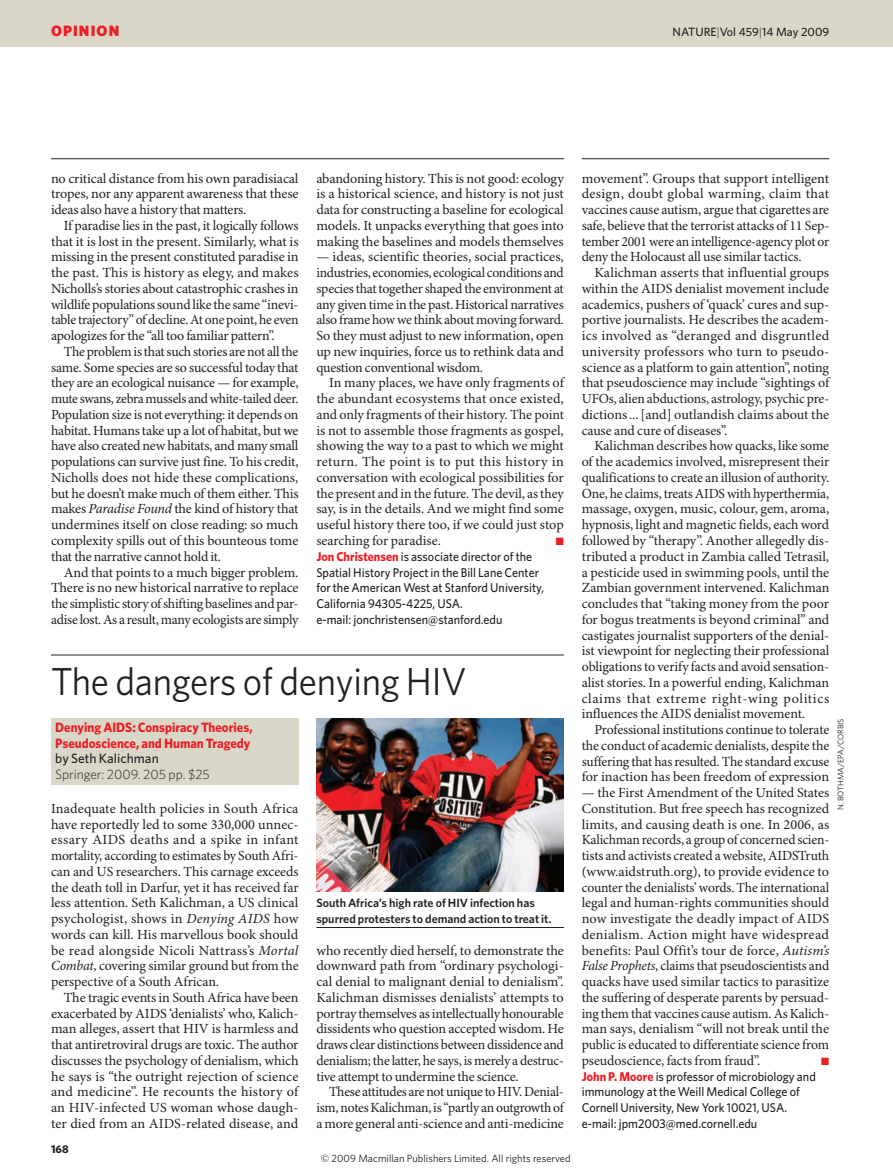
<style>
.page{position:relative;width:893px;height:1174px;background:#fff}
.page>*{position:absolute;margin:0;border:0;box-sizing:border-box;transform-origin:0 0}
.t1{font:39px "Whitney";letter-spacing:-.005em;color:#231f20;scale:.95 1}
.t2{font:900 15px "Whitney";letter-spacing:.075em;color:#ee1d23}
.t3{font:13.95px/15.8px "Minion Pro";letter-spacing:-.01em;color:#231f20;text-align:justify}
.t4{font:700 13.5px/15.8px "Whitney";color:#ee1d23;scale:.95 1}
.t5{font:300 13.5px "Whitney";color:#231f20}
.t6{font:500 13.5px "Whitney";color:#231f20}
.t7{font:500 12.75px/15.8px "Whitney";color:#231f20;scale:.95 1}
.t8{font:600 12px/15.8px "Whitney";color:#231f20}
.t9{font:500 12px "Whitney";color:#231f20}
.t10{font:700 11.25px "Whitney";color:#231f20}
.t11{font:10.5px "Whitney Book 2";color:#231f20}
.t12{font:10.5px "Zapf Dingbats Std";color:#ee1d23}
.t13{font:8.25px "Whitney";color:#231f20}
.s1{font-weight:300}
.s2{font-style:italic}
.s3{font-weight:700;color:#ee1d23}
</style>
<div class="page">
<img style="left:316px;top:718px;width:248px;height:173px">
<div style="left:51px;top:718px;width:247px;height:67px;background:#d8d7c8"></div>
<hr style="left:51px;top:655px;width:513px;height:1px;background:#231f20">
<hr style="left:316px;top:927px;width:248px;height:1px;background:#231f20">
<div style="left:0;top:0;width:893px;height:47px;background:#d8d7c8"></div>
<hr style="left:51px;top:158px;width:513px;height:1px;background:#231f20">
<hr style="left:582px;top:158px;width:247px;height:1px;background:#231f20">
<p class="t2" style="left:51px;top:25px;width:70px">OPINION</p>
<p class="t9" style="left:673px;top:28px;width:158px">NATURE<span class="s1">|</span>Vol 459<span class="s1">|</span>14 May 2009</p>
<p class="t3" style="left:51px;top:171px;width:249px">no critical distance from his own paradisiacal tropes, nor any apparent awareness that these ideas also have a history that matters.</p>
<p class="t3" style="left:51px;top:219px;width:249px;text-indent:13px">If paradise lies in the past, it logically follows that it is lost in the present. Similarly, what is missing in the present constituted paradise in the past. This is history as elegy, and makes Nicholls’s stories about catastrophic crashes in wildlife populations sound like the same “inevi&shy;table trajectory” of decline. At one point, he even apologizes for the “all too familiar pattern”.</p>
<p class="t3" style="left:51px;top:345px;width:249px;text-indent:13px">The problem is that such stories are not all the same. Some species are so successful today that they are an ecological nuisance — for example, mute swans, zebra mussels and white-tailed deer.<br>Population size is not everything: it depends on habitat. Humans take up a lot of habitat, but we have also created new habitats, and many small populations can survive just fine. To his credit, Nicholls does not hide these complications, but he doesn’t make much of them either. This makes <span class="s2">Paradise Found</span> the kind of history that undermines itself on close reading: so much complexity spills out of this bounteous tome that the narrative cannot hold it.</p>
<p class="t3" style="left:51px;top:565px;width:249px;text-indent:13px">And that points to a much bigger problem.<br>There is no new historical narrative to replace the simplistic story of shifting baselines and par&shy;adise lost. As a result, many ecologists are simply</p>
<p class="t3" style="left:316px;top:171px;width:249px">abandoning history. This is not good: ecology is a historical science, and history is not just data for constructing a baseline for ecological models. It unpacks everything that goes into making the baselines and models themselves</p>
<p class="t3" style="left:316px;top:250px;width:249px">— ideas, scientific theories, social practices, industries, economies, ecological conditions and species that together shaped the environment at any given time in the past. Historical narratives also frame how we think about moving forward.<br>So they must adjust to new information, open up new inquiries, force us to rethink data and question conventional wisdom.</p>
<p class="t3" style="left:316px;top:376px;width:249px;text-indent:13px">In many places, we have only fragments of the abundant ecosystems that once existed, and only fragments of their history. The point is not to assemble those fragments as gospel, showing the way to a past to which we might return. The point is to put this history in conversation with ecological possibilities for the present and in the future. The devil, as they say, is in the details. And we might find some useful history there too, if we could just stop searching for paradise.</p>
<p class="t12" style="left:556px;top:535px;width:9px">■</p>
<p class="t7" style="left:316px;top:549px;width:241px"><span class="s3">Jon Christensen</span> is associate director of the Spatial History Project in the Bill Lane Center for the American West at Stanford University, California 94305-4225, USA.<br>e-mail: jonchristensen@stanford.edu</p>
<h1 class="t1" style="left:51px;top:667px;width:439px">The dangers of denying HIV</h1>
<p class="t4" style="left:55px;top:720px;width:209px">Denying AIDS: Conspiracy Theories,<br>Pseudoscience, and Human Tragedy</p>
<p class="t6" style="left:55px;top:754px;width:105px">by Seth Kalichman</p>
<p class="t5" style="left:55px;top:769px;width:156px">Springer: 2009. 205 pp. $25</p>
<p class="t3" style="left:51px;top:801px;width:249px">Inadequate health policies in South Africa have reportedly led to some 330,000 unnec&shy;essary AIDS deaths and a spike in infant mortality, according to estimates by South Afri&shy;can and US researchers. This carnage exceeds the death toll in Darfur, yet it has received far less attention. Seth Kalichman, a US clinical psychologist, shows in <span class="s2">Denying AIDS</span> how words can kill. His marvellous book should be read alongside Nicoli Nattrass’s <span class="s2">Mortal Combat</span>, covering similar ground but from the perspective of a South African.</p>
<p class="t3" style="left:51px;top:990px;width:249px;text-indent:13px">The tragic events in South Africa have been exacerbated by AIDS ‘denialists’ who, Kalich&shy;man alleges, assert that HIV is harmless and that antiretroviral drugs are toxic. The author discusses the psychology of denialism, which he says is “the outright rejection of science and medicine”. He recounts the history of an HIV-infected US woman whose daugh&shy;ter died from an AIDS-related disease, and</p>
<p class="t10" style="left:51px;top:1144px;width:19px">168</p>
<p class="t8" style="left:316px;top:896px;width:237px">South Africa’s high rate of HIV infection has spurred protesters to demand action to treat it.</p>
<p class="t3" style="left:316px;top:943px;width:249px">who recently died herself, to demonstrate the downward path from “ordinary psychologi&shy;cal denial to malignant denial to denialism”.<br>Kalichman dismisses denialists’ attempts to portray themselves as intellectually honourable dissidents who question accepted wisdom. He draws clear distinctions between dissidence and denialism; the latter, he says, is merely a destruc&shy;tive attempt to undermine the science.</p>
<p class="t3" style="left:316px;top:1085px;width:249px;text-indent:13px">These attitudes are not unique to HIV. Denial&shy;ism, notes Kalichman, is “partly an outgrowth of a more general anti-science and anti-medicine</p>
<p class="t11" style="left:321px;top:1152px;width:251px">© 2009 Macmillan Publishers Limited. All rights reserved</p>
<p class="t3" style="left:582px;top:171px;width:249px">movement”. Groups that support intelligent design, doubt global warming, claim that vaccines cause autism, argue that cigarettes are safe, believe that the terrorist attacks of 11 Sep&shy;tember 2001 were an intelligence-agency plot or deny the Holocaust all use similar tactics.</p>
<p class="t3" style="left:582px;top:266px;width:249px;text-indent:13px">Kalichman asserts that influential groups within the AIDS denialist movement include academics, pushers of ‘quack’ cures and sup&shy;portive journalists. He describes the academ&shy;ics involved as “deranged and disgruntled university professors who turn to pseudo&shy;science as a platform to gain attention”, noting that pseudo science may include “sightings of UFOs, alien abductions, astrology, psychic pre&shy;dictions ... [and] outlandish claims about the cause and cure of diseases”.</p>
<p class="t3" style="left:582px;top:439px;width:249px;text-indent:13px">Kalichman describes how quacks, like some of the academics involved, misrepresent their qualifications to create an illusion of authority.<br>One, he claims, treats AIDS with hyperthermia, massage, oxygen, music, colour, gem, aroma, hypnosis, light and magnetic fields, each word followed by “therapy”. Another allegedly dis&shy;tributed a product in Zambia called Tetrasil, a pesticide used in swimming pools, until the Zambian government intervened. Kalichman concludes that “taking money from the poor for bogus treatments is beyond criminal” and castigates journalist supporters of the denial&shy;ist viewpoint for neglecting their professional obligations to verify facts and avoid sensation&shy;alist stories. In a powerful ending, Kalichman claims that extreme right-wing politics influences the AIDS denialist movement.</p>
<p class="t3" style="left:582px;top:723px;width:249px;text-indent:13px">Professional institutions continue to tolerate the conduct of academic denialists, despite the suffering that has resulted. The standard excuse for inaction has been freedom of expression</p>
<p class="t3" style="left:582px;top:786px;width:249px">— the First Amendment of the United States Constitution. But free speech has recognized limits, and causing death is one. In 2006, as Kalichman records, a group of concerned scien&shy;tists and activists created a website, AIDSTruth (www.aidstruth.org), to provide evidence to counter the denialists’ words. The international legal and human-rights communities should now investigate the deadly impact of AIDS denialism. Action might have widespread benefits: Paul Offit’s tour de force, <span class="s2">Autism’s False Prophets</span>, claims that pseudoscientists and quacks have used similar tactics to parasitize the suffering of desperate parents by persuad&shy;ing them that vaccines cause autism. As Kalich&shy;man says, denialism “will not break until the public is educated to differentiate science from pseudoscience, facts from fraud”.</p>
<p class="t13" style="left:837px;top:810px;width:93px;rotate:-90deg">N. BOTHMA/EPA/CORBIS</p>
<p class="t12" style="left:821px;top:1055px;width:9px">■</p>
<p class="t7" style="left:582px;top:1069px;width:248px"><span class="s3">John P. Moore</span> is professor of microbiology and immunology at the Weill Medical College of Cornell University, New York 10021, USA. e-mail: jpm2003@med.cornell.edu</p>
</div>
